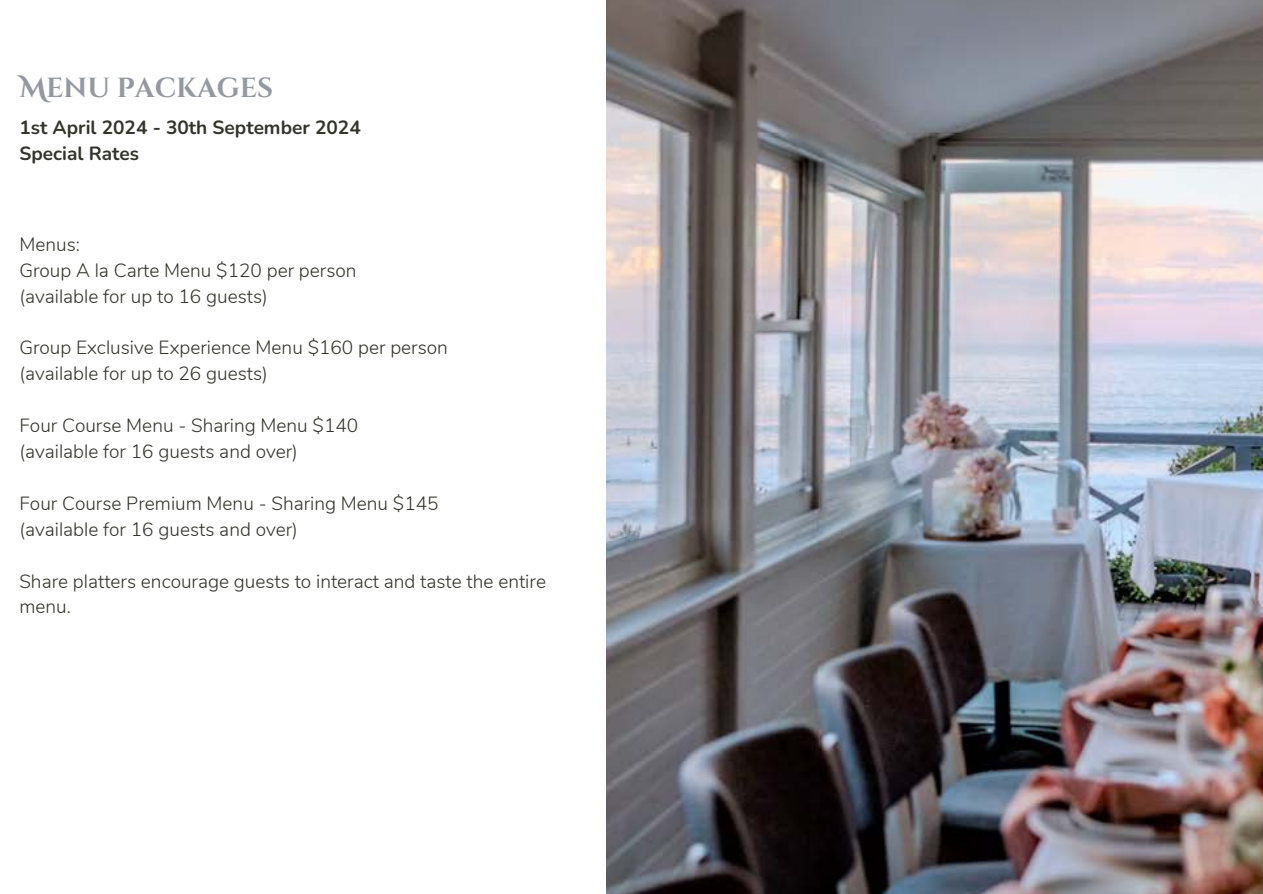
<style>
.page{position:relative;width:1263px;height:894px;background:#fff}
.page>*{position:absolute;margin:0;border:0;box-sizing:border-box;transform-origin:0 0}
.t1{font:700 27.6px "Cinzel Decorative";color:#94989f}
.t2{font:300 19.05px/25.8px "Nunito";color:#33342c}
.t3{font:700 19.05px/25.8px "Nunito";color:#33342c}
</style>
<div class="page">
<img style="left:607px;top:0;width:656px;height:893px">
<p class="t1" style="left:19px;top:70px;width:255px">Menu packages</p>
<p class="t3" style="left:19px;top:114px;width:343px">1st April 2024 - 30th September 2024<br>Special Rates</p>
<h1 class="t2" style="left:19px;top:231px;width:62px">Menus:</h1>
<h2 class="t2" style="left:19px;top:257px;width:339px">Group A la Carte Menu $120 per person</h2>
<p class="t2" style="left:19px;top:283px;width:250px">(available for up to 16 guests)</p>
<p class="t2" style="left:19px;top:335px;width:430px">Group Exclusive Experience Menu $160 per person</p>
<p class="t2" style="left:19px;top:361px;width:250px">(available for up to 26 guests)</p>
<p class="t2" style="left:19px;top:413px;width:340px">Four Course Menu - Sharing Menu $140</p>
<p class="t2" style="left:19px;top:438px;width:280px">(available for 16 guests and over)</p>
<p class="t2" style="left:19px;top:490px;width:421px">Four Course Premium Menu - Sharing Menu $145</p>
<p class="t2" style="left:19px;top:516px;width:280px">(available for 16 guests and over)</p>
<p class="t2" style="left:19px;top:568px;width:528px">Share platters encourage guests to interact and taste the entire menu.</p>
</div>
